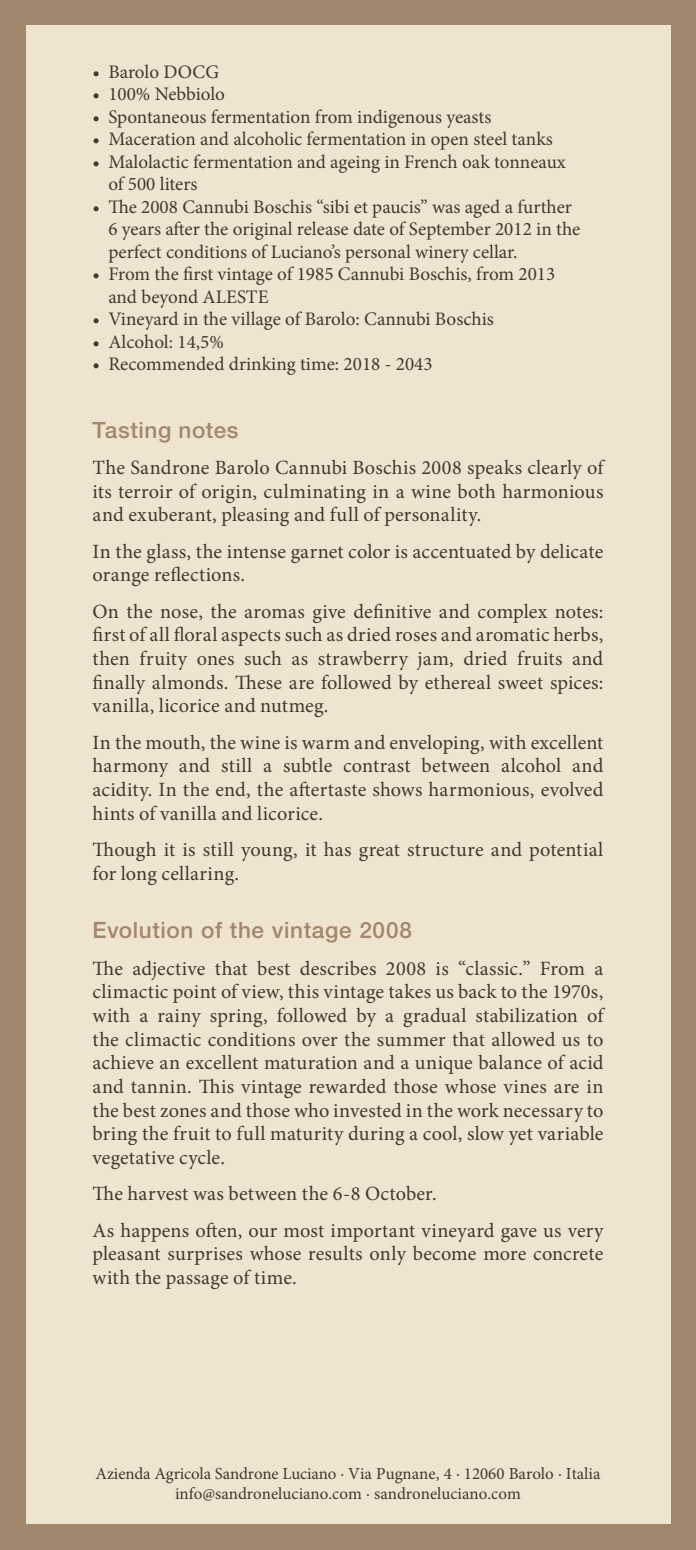
<style>
.page{position:relative;width:696px;height:1550px;background:#fff}
.page>*{position:absolute;margin:0;border:0;box-sizing:border-box;transform-origin:0 0}
.t1{font:500 22.5px "Helvetica Neue LT Std";letter-spacing:.025em;color:#a1876c}
.No_Spacing{font:20.25px/23.6px "Minion Pro";letter-spacing:.01em;color:#3e3a2d;text-align:justify}
.t2{font:19.12px/22.5px "Minion Pro";color:#3e3a2d}
.t3{font:16.88px "Minion Pro";color:#3e3a2d}
</style>
<div class="page">
<div style="left:0;top:0;width:695px;height:1550px;background:#a1876c"></div>
<div style="left:26px;top:26px;width:644px;height:1498px;background:#efe4d0"></div>
<p class="t2" style="left:92px;top:60px;width:128px">• Barolo DOCG</p>
<p class="t2" style="left:92px;top:83px;width:134px">• 100% Nebbiolo</p>
<p class="t2" style="left:92px;top:105px;width:400px">• Spontaneous fermentation from indigenous yeasts</p>
<p class="t2" style="left:92px;top:128px;width:461px">• Maceration and alcoholic fermentation in open steel tanks</p>
<p class="t2" style="left:108px;top:150px;width:459px;text-indent:-16px">• Malolactic fermentation and ageing in French oak tonneaux of 500 liters</p>
<p class="t2" style="left:108px;top:195px;width:473px;text-indent:-16px">• The 2008 Cannubi Boschis “sibi et paucis” was aged a further<br>6 years after the original release date of September 2012 in the perfect conditions of Luciano’s personal winery cellar.</p>
<p class="t2" style="left:108px;top:263px;width:448px;text-indent:-16px">• From the first vintage of 1985 Cannubi Boschis, from 2013 and beyond ALESTE</p>
<p class="t2" style="left:92px;top:308px;width:402px">• Vineyard in the village of Barolo: Cannubi Boschis</p>
<p class="t2" style="left:92px;top:330px;width:133px">• Alcohol: 14,5%</p>
<p class="t2" style="left:92px;top:353px;width:341px">• Recommended drinking time: 2018 - 2043</p>
<p class="t1" style="left:92px;top:416px;width:147px">Tasting notes</p>
<p class="No_Spacing" style="left:92px;top:456px;width:512px">The Sandrone Barolo Cannubi Boschis 2008 speaks clearly of its terroir of origin, culminating in a wine both harmonious and exuberant, pleasing and full of personality.</p>
<p class="No_Spacing" style="left:92px;top:540px;width:512px">In the glass, the intense garnet color is accentuated by delicate orange reflections.</p>
<p class="No_Spacing" style="left:92px;top:600px;width:512px">On the nose, the aromas give definitive and complex notes: first of all floral aspects such as dried roses and aromatic herbs, then fruity ones such as strawberry jam, dried fruits and finally almonds. These are followed by ethereal sweet spices: vanilla, licorice and nutmeg.</p>
<p class="No_Spacing" style="left:92px;top:730px;width:512px">In the mouth, the wine is warm and enveloping, with excellent harmony and still a subtle contrast between alcohol and acidity. In the end, the aftertaste shows harmonious, evolved hints of vanilla and licorice.</p>
<p class="No_Spacing" style="left:92px;top:838px;width:512px">Though it is still young, it has great structure and potential for long cellaring.</p>
<p class="t1" style="left:92px;top:917px;width:320px">Evolution of the vintage 2008</p>
<p class="No_Spacing" style="left:92px;top:957px;width:512px">The adjective that best describes 2008 is “classic.” From a climactic point of view, this vintage takes us back to the 1970s, with a rainy spring, followed by a gradual stabilization of the climactic conditions over the summer that allowed us to achieve an excellent maturation and a unique balance of acid and tannin. This vintage rewarded those whose vines are in the best zones and those who invested in the work necessary to bring the fruit to full maturity during a cool, slow yet variable vegetative cycle.</p>
<p class="No_Spacing" style="left:92px;top:1182px;width:345px">The harvest was between the 6-8 October.</p>
<p class="No_Spacing" style="left:92px;top:1218px;width:512px">As happens often, our most important vineyard gave us very pleasant surprises whose results only become more concrete with the passage of time.</p>
<p class="t3" style="left:95px;top:1462px;width:506px">Azienda Agricola Sandrone Luciano · Via Pugnane, 4 · 12060 Barolo · Italia</p>
<p class="t3" style="left:175px;top:1482px;width:347px">info@sandroneluciano.com · sandroneluciano.com</p>
</div>
